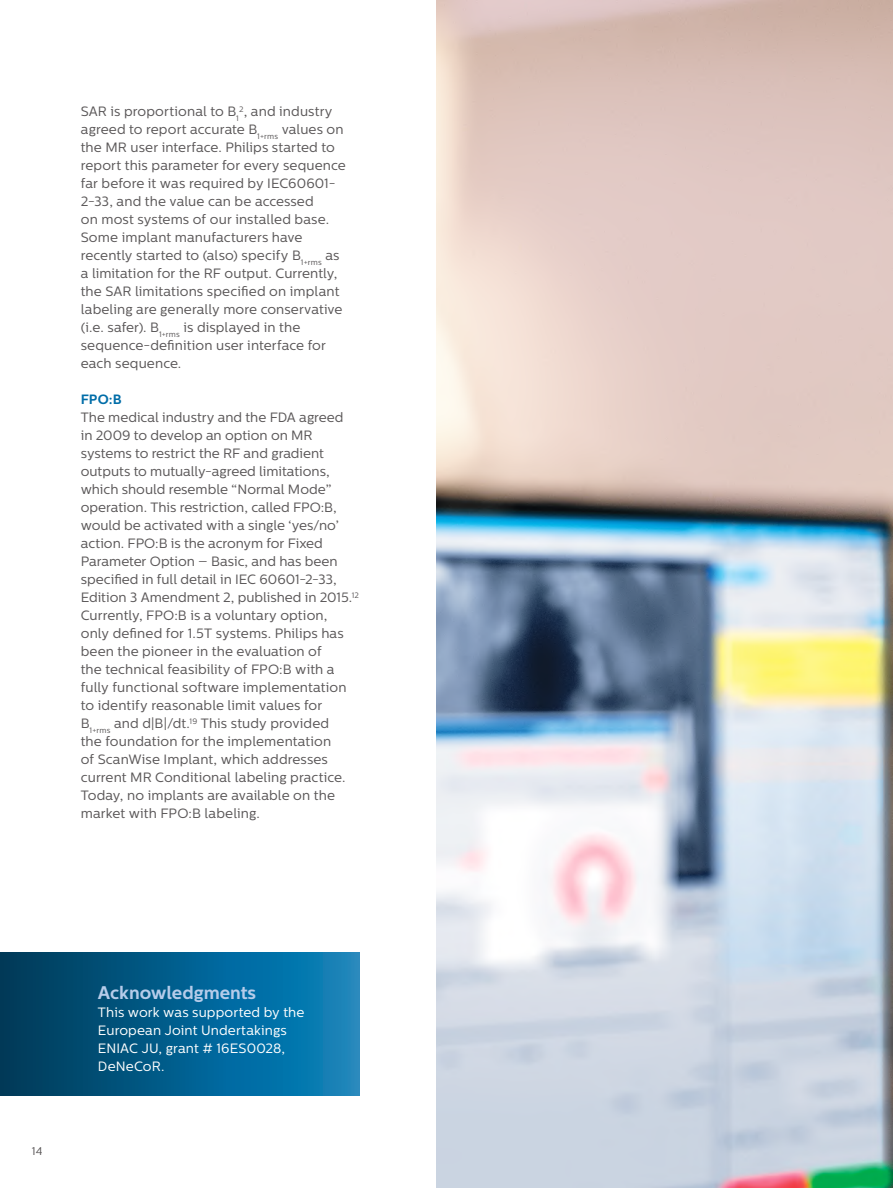
<style>
.page{position:relative;width:893px;height:1188px;background:#fff}
.page>*{position:absolute;margin:0;border:0;box-sizing:border-box;transform-origin:0 0}
.t1{font:700 18px "Centrale Sans";color:#b6ccea}
.t2{font:13.5px/18px "Centrale Sans";letter-spacing:.005em;color:#5a5758}
.t3{font:13.5px/18px "Centrale Sans";letter-spacing:.01em;color:#fff}
.t4{font:700 13.5px "Centrale Sans";color:#006da8}
.t5{font:11.25px "Centrale Sans";color:#5a5758}
</style>
<div class="page">
<svg style="left:0;top:952px;width:359px;height:143px;background:#035f8d"></svg>
<img style="left:437px;top:0;width:456px;height:1188px">
<p class="t2" style="left:81px;top:103px;width:267px">SAR is proportional to B<sub>1</sub><sup>2</sup>, and industry agreed to report accurate B<sub>1+rms</sub> values on the MR user interface. Philips started to report this parameter for every sequence far before it was required by IEC60601- 2-33, and the value can be accessed<br>on most systems of our installed base.<br>Some implant manufacturers have recently started to (also) specify B<sub>1+rms</sub> as a limitation for the RF output. Currently, the SAR limitations specified on implant labeling are generally more conservative (i.e. safer). B<sub>1+rms</sub> is displayed in the sequence-definition user interface for each sequence.</p>
<p class="t4" style="left:81px;top:392px;width:42px">FPO:B</p>
<p class="t2" style="left:81px;top:409px;width:280px">The medical industry and the FDA agreed<br>in 2009 to develop an option on MR systems to restrict the RF and gradient outputs to mutually-agreed limitations, which should resemble “Normal Mode” operation. This restriction, called FPO:B, would be activated with a single ‘yes/no’ action. FPO:B is the acronym for Fixed Parameter Option – Basic, and has been specified in full detail in IEC 60601-2-33, Edition 3 Amendment 2, published in 2015.<sup>12<br></sup>Currently, FPO:B is a voluntary option, only defined for 1.5T systems. Philips has been the pioneer in the evaluation of<br>the technical feasibility of FPO:B with a fully functional software implementation to identify reasonable limit values for<br>B<sub>1+rms</sub> and d|B|/dt.<sup>19</sup> This study provided<br>the foundation for the implementation<br>of ScanWise Implant, which addresses current MR Conditional labeling practice.<br>Today, no implants are available on the market with FPO:B labeling.</p>
<p class="t5" style="left:32px;top:1144px;width:12px">14</p>
<h1 class="t1" style="left:98px;top:982px;width:160px">Acknowledgments</h1>
<p class="t3" style="left:98px;top:1004px;width:208px">This work was supported by the<br>European Joint Undertakings<br>ENIAC JU, grant # 16ES0028,<br>DeNeCoR.</p>
</div>
